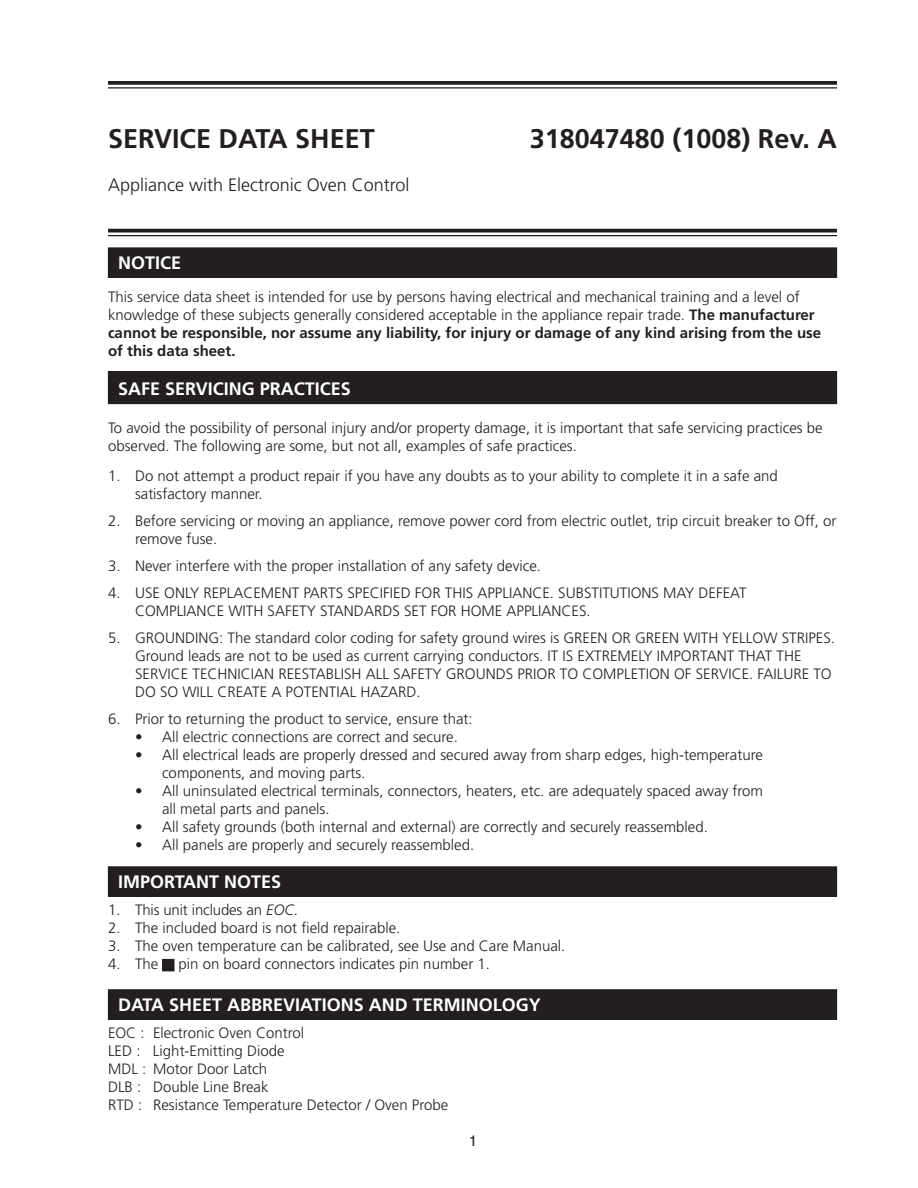
<style>
.page{position:relative;width:918px;height:1188px;background:#fff}
.page>*{position:absolute;margin:0;border:0;box-sizing:border-box;transform-origin:0 0}
.t1{font:700 27px "Frutiger";color:#231f20}
.t2{font:700 18px "Frutiger";color:#fff}
.t3{font:300 18px "Frutiger";color:#231f20}
.t4{font:300 15px/18px "Frutiger";color:#231f20}
.t5{font:15px "Helvetica";color:#231f20}
.s1{font-weight:700}
.s2{font-style:italic}
</style>
<div class="page">
<div style="left:108px;top:371px;width:729px;height:33px;background:#231f20"></div>
<svg style="left:108px;top:81px;width:729px;height:4px;fill:#231f20"></svg>
<hr style="left:108px;top:87px;width:729px;height:2px;background:#231f20">
<div style="left:108px;top:248px;width:729px;height:30px;background:#231f20"></div>
<hr style="left:108px;top:229px;width:729px;height:3px;background:#231f20">
<hr style="left:108px;top:235px;width:729px;height:1px;background:#231f20">
<div style="left:108px;top:867px;width:729px;height:29px;background:#231f20"></div>
<div style="left:108px;top:866px;width:729px;height:31px;border:1px solid #231f20"></div>
<div style="left:163px;top:959px;width:11px;height:12px;background:#231f20"></div>
<div style="left:108px;top:990px;width:729px;height:29px;background:#231f20"></div>
<div style="left:108px;top:989px;width:729px;height:31px;border:1px solid #231f20"></div>
<h1 class="t1" style="left:108px;top:123px;width:268px">SERVICE DATA SHEET</h1>
<h1 class="t1" style="left:530px;top:123px;width:309px">318047480 (1008) Rev. A</h1>
<p class="t3" style="left:108px;top:175px;width:303px">Appliance with Electronic Oven Control</p>
<p class="t2" style="left:118px;top:253px;width:65px">NOTICE</p>
<p class="t4" style="left:108px;top:288px;width:715px">This service data sheet is intended for use by persons having electrical and mechanical training and a level of knowledge of these subjects generally considered acceptable in the appliance repair trade. <span class="s1">The manufacturer cannot be responsible, nor assume any liability, for injury or damage of any kind arising from the use of this data sheet.</span></p>
<p class="t2" style="left:118px;top:378px;width:234px">SAFE SERVICING PRACTICES</p>
<p class="t4" style="left:108px;top:419px;width:716px">To avoid the possibility of personal injury and/or property damage, it is important that safe servicing practices be observed. The following are some, but not all, examples of safe practices.</p>
<p class="t4" style="left:135px;top:467px;width:644px;text-indent:-27px">1. Do not attempt a product repair if you have any doubts as to your ability to complete it in a safe and satisfactory manner.</p>
<p class="t4" style="left:135px;top:512px;width:703px;text-indent:-27px">2. Before servicing or moving an appliance, remove power cord from electric outlet, trip circuit breaker to Off, or remove fuse.</p>
<p class="t4" style="left:108px;top:557px;width:435px">3. Never interfere with the proper installation of any safety device.</p>
<p class="t4" style="left:135px;top:584px;width:613px;text-indent:-27px">4. USE ONLY REPLACEMENT PARTS SPECIFIED FOR THIS APPLIANCE. SUBSTITUTIONS MAY DEFEAT<br>COMPLIANCE WITH SAFETY STANDARDS SET FOR HOME APPLIANCES.</p>
<p class="t4" style="left:135px;top:629px;width:702px;text-indent:-27px">5. GROUNDING: The standard color coding for safety ground wires is GREEN OR GREEN WITH YELLOW STRIPES.<br>Ground leads are not to be used as current carrying conductors. IT IS EXTREMELY IMPORTANT THAT THE SERVICE TECHNICIAN REESTABLISH ALL SAFETY GROUNDS PRIOR TO COMPLETION OF SERVICE. FAILURE TO DO SO WILL CREATE A POTENTIAL HAZARD.</p>
<p class="t4" style="left:108px;top:710px;width:366px">6. Prior to returning the product to service, ensure that:</p>
<p class="t4" style="left:135px;top:728px;width:324px">• All electric connections are correct and secure.</p>
<p class="t4" style="left:162px;top:746px;width:602px;text-indent:-27px">• All electrical leads are properly dressed and secured away from sharp edges, high-temperature components, and moving parts.</p>
<p class="t4" style="left:162px;top:782px;width:603px;text-indent:-27px">• All uninsulated electrical terminals, connectors, heaters, etc. are adequately spaced away from all metal parts and panels.</p>
<p class="t4" style="left:135px;top:818px;width:574px">• All safety grounds (both internal and external) are correctly and securely reassembled.</p>
<p class="t4" style="left:135px;top:836px;width:341px">• All panels are properly and securely reassembled.</p>
<p class="t2" style="left:118px;top:871px;width:165px">IMPORTANT NOTES</p>
<p class="t4" style="left:108px;top:901px;width:191px">1. This unit includes an <span class="s2">EOC</span>.</p>
<p class="t4" style="left:108px;top:919px;width:294px">2. The included board is not field repairable.</p>
<p class="t4" style="left:108px;top:937px;width:459px">3. The oven temperature can be calibrated, see Use and Care Manual.</p>
<p class="t4" style="left:108px;top:955px;width:52px">4. The</p>
<p class="t4" style="left:179px;top:955px;width:313px">pin on board connectors indicates pin number 1.</p>
<p class="t2" style="left:118px;top:994px;width:424px">DATA SHEET ABBREVIATIONS AND TERMINOLOGY</p>
<p class="t4" style="left:108px;top:1024px;width:342px">EOC : Electronic Oven Control<br>LED : Light-Emitting Diode<br>MDL : Motor Door Latch<br>DLB : Double Line Break<br>RTD : Resistance Temperature Detector / Oven Probe</p>
<p class="t5" style="left:469px;top:1132px;width:10px">1</p>
</div>
